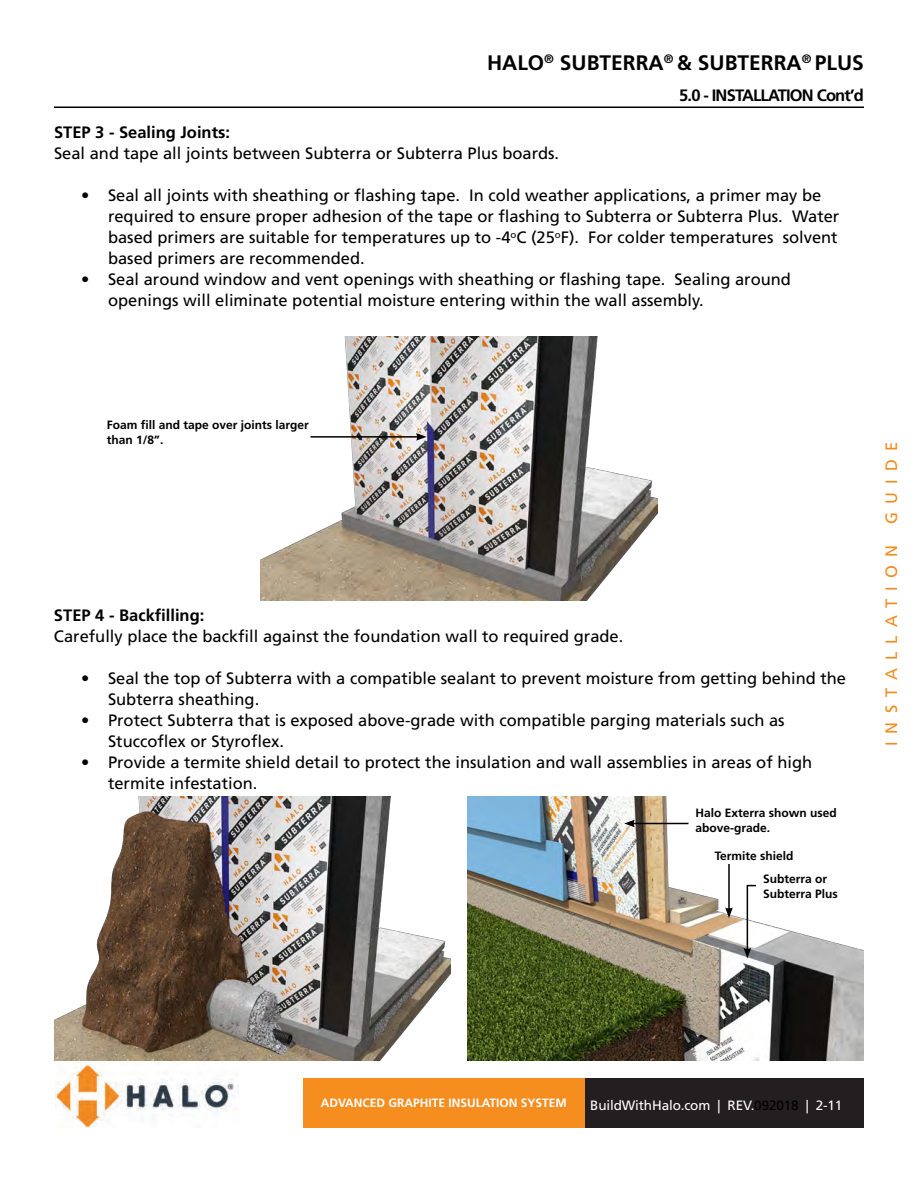
<style>
.page{position:relative;width:918px;height:1188px;background:#fff}
.page>*{position:absolute;margin:0;border:0;box-sizing:border-box;transform-origin:0 0}
.t1{font:700 21px "Frutiger LT Std";color:#000}
.t2{font:16.5px/21px "Frutiger LT Std";color:#000}
.t3{font:700 16.5px "Frutiger LT Std";color:#000}
.t4{font:700 16.5px "Frutiger LT Std";letter-spacing:-.05em;color:#000}
.t5{font:16.5px "Frutiger LT Std";letter-spacing:.5em;color:#f18d1f}
.t6{font:13.5px "Frutiger LT Std";letter-spacing:-.01em;color:#fff}
.Leaders{font:700 12px/14.4px "Frutiger";color:#000}
.t7{font:700 12px "Frutiger LT Std";color:#fff}
.s1{color:#000}
</style>
<div class="page">
<img style="left:55px;top:1062px;width:183px;height:65px">
<div style="left:582px;top:1078px;width:282px;height:49px;background:#231f20"></div>
<div style="left:303px;top:1078px;width:282px;height:49px;background:#f68d1f"></div>
<hr style="left:55px;top:107px;width:808px;height:1px;background:#000">
<img style="left:261px;top:336px;width:396px;height:264px">
<div style="left:102px;top:418px;width:217px;height:28px;background:#fff"></div>
<hr style="left:310px;top:436px;width:108px;height:2px;background:#000">
<svg style="left:416px;top:433px;width:11px;height:8px"></svg>
<img style="left:54px;top:796px;width:396px;height:265px">
<img style="left:468px;top:796px;width:396px;height:265px">
<div style="left:710px;top:843px;width:92px;height:25px;background:#fff"></div>
<div style="left:758px;top:874px;width:92px;height:25px;background:#fff"></div>
<div style="left:690px;top:803px;width:160px;height:34px;background:#fff"></div>
<hr style="left:632px;top:823px;width:56px;height:1px;background:#000">
<svg style="left:624px;top:820px;width:11px;height:7px"></svg>
<hr style="left:728px;top:864px;width:2px;height:46px;background:#000">
<svg style="left:725px;top:907px;width:8px;height:11px"></svg>
<svg style="left:744px;top:884px;width:14px;height:74px"></svg>
<p class="t1" style="left:487px;top:50px;width:378px">HALO<sup>®</sup> SUBTERRA<sup>®</sup> &amp; SUBTERRA<sup>®</sup> PLUS</p>
<p class="t4" style="left:679px;top:86px;width:186px">5.0 - INSTALLATION Cont’d</p>
<p class="t3" style="left:54px;top:123px;width:178px">STEP 3 - Sealing Joints:</p>
<p class="t2" style="left:54px;top:143px;width:507px">Seal and tape all joints between Subterra or Subterra Plus boards.</p>
<p class="t2" style="left:108px;top:185px;width:733px;text-indent:-27px">• Seal all joints with sheathing or flashing tape. In cold weather applications, a primer may be required to ensure proper adhesion of the tape or flashing to Subterra or Subterra Plus. Water based primers are suitable for temperatures up to -4<sup>o</sup>C (25<sup>o</sup>F). For colder temperatures solvent based primers are recommended.</p>
<p class="t2" style="left:108px;top:269px;width:685px;text-indent:-27px">• Seal around window and vent openings with sheathing or flashing tape. Sealing around openings will eliminate potential moisture entering within the wall assembly.</p>
<p class="Leaders" style="left:107px;top:418px;width:204px">Foam fill and tape over joints larger than 1/8”.</p>
<p class="t3" style="left:54px;top:606px;width:152px">STEP 4 - Backfilling:</p>
<p class="t2" style="left:54px;top:626px;width:571px">Carefully place the backfill against the foundation wall to required grade.</p>
<p class="t2" style="left:108px;top:668px;width:740px;text-indent:-27px">• Seal the top of Subterra with a compatible sealant to prevent moisture from getting behind the<br>Subterra sheathing.</p>
<p class="t2" style="left:108px;top:710px;width:678px;text-indent:-27px">• Protect Subterra that is exposed above-grade with compatible parging materials such as<br>Stuccoflex or Styroflex.</p>
<p class="t2" style="left:108px;top:752px;width:706px;text-indent:-27px">• Provide a termite shield detail to protect the insulation and wall assemblies in areas of high termite infestation.</p>
<p class="Leaders" style="left:696px;top:806px;width:143px">Halo Exterra shown used above-grade.</p>
<p class="Leaders" style="left:715px;top:849px;width:80px">Termite shield</p>
<p class="Leaders" style="left:763px;top:872px;width:76px">Subterra or<br>Subterra Plus</p>
<p class="t5" style="left:882px;top:524px;width:84px;rotate:-90deg">GUIDE</p>
<p class="t5" style="left:882px;top:746px;width:203px;rotate:-90deg">INSTALLATION</p>
<p class="t7" style="left:321px;top:1096px;width:248px">ADVANCED GRAPHITE INSULATION SYSTEM</p>
<p class="t6" style="left:590px;top:1097px;width:254px">BuildWithHalo.com | REV.<span class="s1">092018</span> | 2-11</p>
</div>
